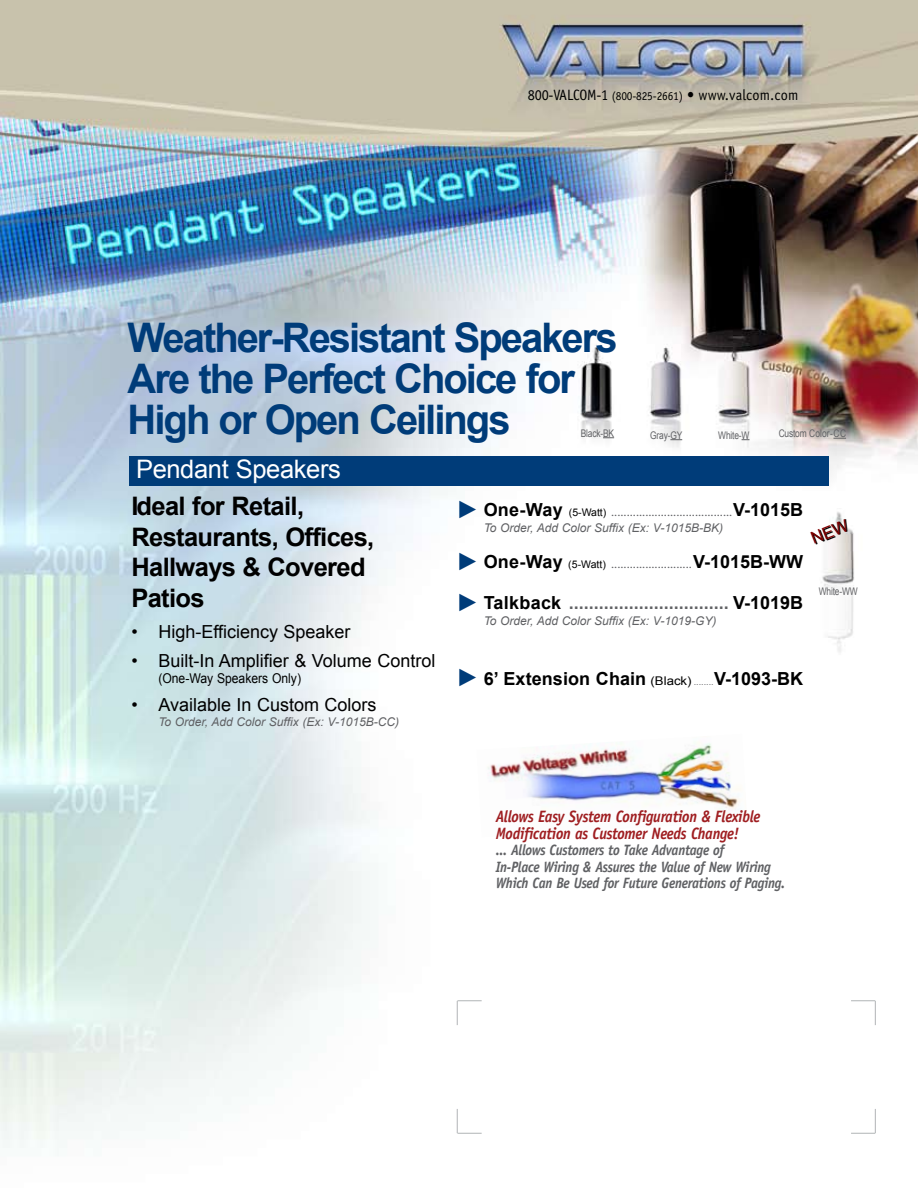
<style>
.page{position:relative;width:918px;height:1188px;background:#fff}
.page>*{position:absolute;margin:0;border:0;box-sizing:border-box;transform-origin:0 0}
.t1{font:700 40.8px/40.8px "Arial";letter-spacing:-.05em;color:#003c79}
.t2{font:700 25.5px/30.6px "Arial";letter-spacing:-.025em;color:#000}
.t3{font:25.5px "Arial";letter-spacing:-.015em;color:#fff}
.t4{font:18px/28.3px "Arial";color:#000}
.t5{font:700 18px "Arial";letter-spacing:.015em;color:#606164}
.t6{font:700 18px "Arial";letter-spacing:.005em;color:#000}
.t7{font:italic 700 16.5px/16.5px "Officina Sans";letter-spacing:-.02em;color:#9f1e21;scale:.9 1}
.t8{font:italic 700 15px/16.5px "Officina Sans";letter-spacing:-.02em;color:#606164;scale:.9 1}
.t9{font:15px "Officina Sans";letter-spacing:.01em;color:#000;scale:.95 1}
.t10{font:13.5px "Arial";color:#000;scale:.9 1}
.t11{font:italic 12px "Arial";color:#606164}
.t12{font:10.5px "Officina Sans";color:#606164}
.t13{font:10.5px "Arial";letter-spacing:-.02em;color:#606164;scale:.8 1}
.s1{font-size:12px}
.s2{font-family:"Arial";font-weight:700;font-size:18px;color:#000}
.s3{font-family:"Arial";color:#000}
.s4{color:#000}
.s5{font-weight:400;font-size:12px}
.s6{font-weight:400;font-size:9px;color:#606164}
</style>
<div class="page">
<img style="left:0;top:0;width:918px;height:1148px">
<div style="left:129px;top:456px;width:700px;height:29px;background:#003c79"></div>
<svg style="left:851px;top:1001px;width:25px;height:24px"></svg>
<svg style="left:851px;top:1109px;width:25px;height:25px"></svg>
<svg style="left:457px;top:1109px;width:25px;height:25px"></svg>
<svg style="left:457px;top:1001px;width:25px;height:24px"></svg>
<img style="left:477px;top:734px;width:270px;height:103px">
<svg style="left:670px;top:439px;width:12px;height:1px"></svg>
<svg style="left:833px;top:438px;width:13px;height:1px"></svg>
<svg style="left:459px;top:501px;width:17px;height:70px"></svg>
<svg style="left:812px;top:520px;width:39px;height:24px"></svg>
<svg style="left:459px;top:594px;width:17px;height:92px"></svg>
<p class="t9" style="left:528px;top:86px;width:286px">800-VALCOM-1 <span class="s1">(800-825-2661)</span> • www.valcom.com</p>
<h1 class="t1" style="left:128px;top:319px;width:491px">Weather-Resistant Speakers<br>Are the Perfect Choice for<br>High or Open Ceilings</h1>
<h2 class="t3" style="left:136px;top:452px;width:206px">Pendant Speakers</h2>
<p class="t13" style="left:581px;top:426px;width:43px">Black-BK</p>
<p class="t13" style="left:650px;top:428px;width:42px">Gray-GY</p>
<p class="t13" style="left:718px;top:428px;width:40px">White-W</p>
<p class="t13" style="left:779px;top:427px;width:86px">Custom Color-CC</p>
<h2 class="t2" style="left:131px;top:492px;width:245px">Ideal for Retail,<br>Restaurants, Offices,<br>Hallways &amp; Covered<br>Patios</h2>
<p class="t4" style="left:158px;top:618px;width:279px">High-Efficiency Speaker<br>Built-In Amplifier &amp; Volume Control</p>
<p class="t10" style="left:158px;top:669px;width:160px">(One-Way Speakers Only)</p>
<p class="t4" style="left:158px;top:691px;width:220px">Available In Custom Colors</p>
<p class="t11" style="left:158px;top:714px;width:242px">To Order, Add Color Suffix (Ex: V-1015B-CC)</p>
<p class="t4" style="left:131px;top:618px;width:8px">• •</p>
<p class="t4" style="left:131px;top:691px;width:8px">•</p>
<p class="t12" style="left:484px;top:506px;width:321px"><span class="s2">One-Way</span> <span class="s3">(5-Watt)</span> .......................................<span class="s2">V-1015B</span></p>
<p class="t11" style="left:484px;top:520px;width:241px">To Order, Add Color Suffix (Ex: V-1015B-BK)</p>
<p class="t12" style="left:484px;top:559px;width:321px"><span class="s2">One-Way</span> <span class="s3">(5-Watt)</span> ..........................<span class="s2">V-1015B-WW</span></p>
<p class="t5" style="left:484px;top:591px;width:321px"><span class="s4">Talkback</span> ................................ <span class="s4">V-1019B</span></p>
<p class="t11" style="left:484px;top:613px;width:234px">To Order, Add Color Suffix (Ex: V-1019-GY)</p>
<p class="t13" style="left:819px;top:585px;width:50px">White-WW</p>
<p class="t6" style="left:484px;top:667px;width:321px">6’ Extension Chain <span class="s5">(Black)</span> <span class="s6">........</span>V-1093-BK</p>
<p class="t7" style="left:496px;top:809px;width:296px">Allows Easy System Configuration &amp; Flexible<br>Modification as Customer Needs Change!</p>
<p class="t8" style="left:496px;top:842px;width:323px">... Allows Customers to Take Advantage of<br>In-Place Wiring &amp; Assures the Value of New Wiring<br>Which Can Be Used for Future Generations of Paging.</p>
</div>
